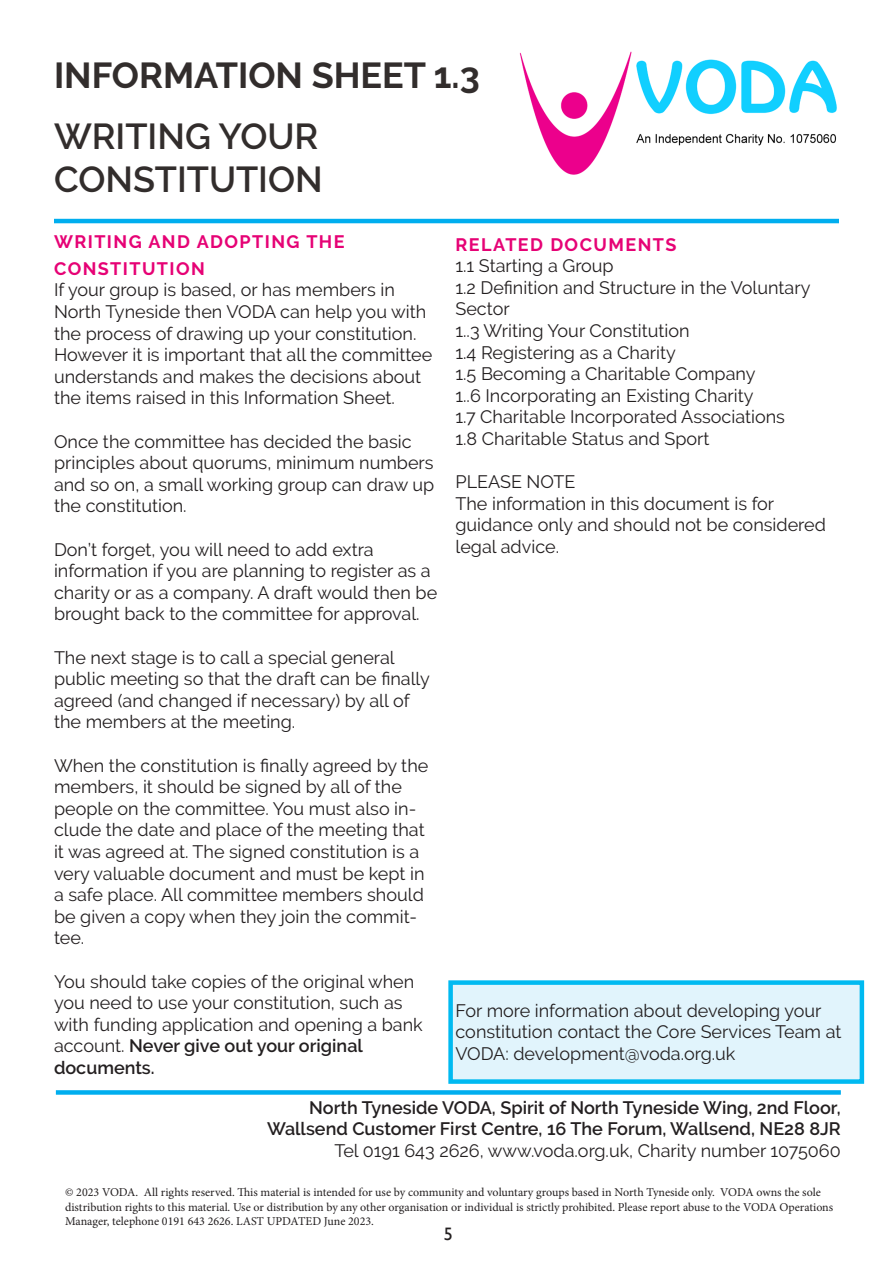
<style>
.page{position:relative;width:893px;height:1263px;background:#fff}
.page>*{position:absolute;margin:0;border:0;box-sizing:border-box;transform-origin:0 0}
.t1{font:600 36px/43.2px "Raleway";color:#322d2c}
.t2{font:700 36px "Raleway";color:#322d2c}
.Subheader{font:18px/21.6px "Raleway";color:#231f20}
.Subheader-2{font:600 18px/21.6px "Raleway";color:#231f20;text-align:right}
.Subheader-3{font:700 18px/27px "Raleway";letter-spacing:.08em;color:#e60275}
.t3{font:18px "Gill Sans";color:#231f20}
.t4{font:12px/14.4px "Minion Pro";color:#231f20}
.s1{font-weight:600}
</style>
<div class="page">
<div style="left:56px;top:1090px;width:785px;height:5px;background:#00aeef"></div>
<img style="left:519px;top:51px;width:318px;height:124px">
<hr style="left:54px;top:219px;width:785px;height:4px;background:#00aeef">
<div style="left:448px;top:980px;width:416px;height:104px;background:#e1f4fc;border:4px solid #00baf1"></div>
<p class="t2" style="left:54px;top:55px;width:427px">INFORMATION SHEET 1.3</p>
<p class="t1" style="left:54px;top:115px;width:270px">WRITING YOUR<br>CONSTITUTION</p>
<p class="Subheader-3" style="left:54px;top:228px;width:292px">WRITING AND ADOPTING THE<br>CONSTITUTION</p>
<p class="Subheader" style="left:54px;top:279px;width:380px">If your group is based, or has members in North Tyneside then VODA can help you with the process of drawing up your constitution.<br>However it is important that all the committee understands and makes the decisions about the items raised in this Information Sheet.</p>
<p class="Subheader" style="left:54px;top:430px;width:382px">Once the committee has decided the basic principles about quorums, minimum numbers and so on, a small working group can draw up the constitution.</p>
<p class="Subheader" style="left:54px;top:538px;width:385px">Don’t forget, you will need to add extra information if you are planning to register as a charity or as a company. A draft would then be brought back to the committee for approval.</p>
<p class="Subheader" style="left:54px;top:646px;width:378px">The next stage is to call a special general public meeting so that the draft can be finally agreed (and changed if necessary) by all of the members at the meeting.</p>
<p class="Subheader" style="left:54px;top:754px;width:376px">When the constitution is finally agreed by the members, it should be signed by all of the people on the committee. You must also in&shy;clude the date and place of the meeting that it was agreed at. The signed constitution is a very valuable document and must be kept in a safe place. All committee members should be given a copy when they join the commit&shy;tee.</p>
<p class="Subheader" style="left:54px;top:970px;width:370px">You should take copies of the original when you need to use your constitution, such as with funding application and opening a bank account. <span class="s1">Never give out your original</span></p>
<p class="Subheader-2" style="left:54px;top:1057px;width:102px">documents.</p>
<p class="Subheader-3" style="left:455px;top:231px;width:222px">RELATED DOCUMENTS</p>
<p class="Subheader" style="left:455px;top:255px;width:160px">1.1 Starting a Group</p>
<p class="Subheader" style="left:455px;top:277px;width:356px">1.2 Definition and Structure in the Voluntary<br>Sector</p>
<p class="Subheader" style="left:455px;top:320px;width:236px">1..3 Writing Your Constitution</p>
<p class="Subheader" style="left:455px;top:341px;width:222px">1.4 Registering as a Charity</p>
<p class="Subheader" style="left:455px;top:363px;width:302px">1.5 Becoming a Charitable Company</p>
<p class="Subheader" style="left:455px;top:385px;width:300px">1..6 Incorporating an Existing Charity</p>
<p class="Subheader" style="left:455px;top:406px;width:331px">1.7 Charitable Incorporated Associations</p>
<p class="Subheader" style="left:455px;top:428px;width:256px">1.8 Charitable Status and Sport</p>
<p class="Subheader" style="left:455px;top:471px;width:121px">PLEASE NOTE</p>
<p class="Subheader" style="left:455px;top:493px;width:372px">The information in this document is for guidance only and should not be considered legal advice.</p>
<p class="Subheader" style="left:455px;top:999px;width:387px">For more information about developing your constitution contact the Core Services Team at<br>VODA: development@voda.org.uk</p>
<p class="Subheader-2" style="left:267px;top:1097px;width:575px">North Tyneside VODA, Spirit of North Tyneside Wing, 2nd Floor,<br>Wallsend Customer First Centre, 16 The Forum, Wallsend, NE28 8JR</p>
<p class="Subheader" style="left:334px;top:1140px;width:508px">Tel 0191 643 2626, www.voda.org.uk, Charity number 1075060</p>
<p class="t4" style="left:65px;top:1185px;width:770px">© 2023 VODA. All rights reserved. This material is intended for use by community and voluntary groups based in North Tyneside only. VODA owns the sole distribution rights to this material. Use or distribution by any other organisation or individual is strictly prohibited. Please report abuse to the VODA Operations<br>Manager, telephone 0191 643 2626. LAST UPDATED June 2023.</p>
<p class="t3" style="left:444px;top:1224px;width:10px">5</p>
</div>
